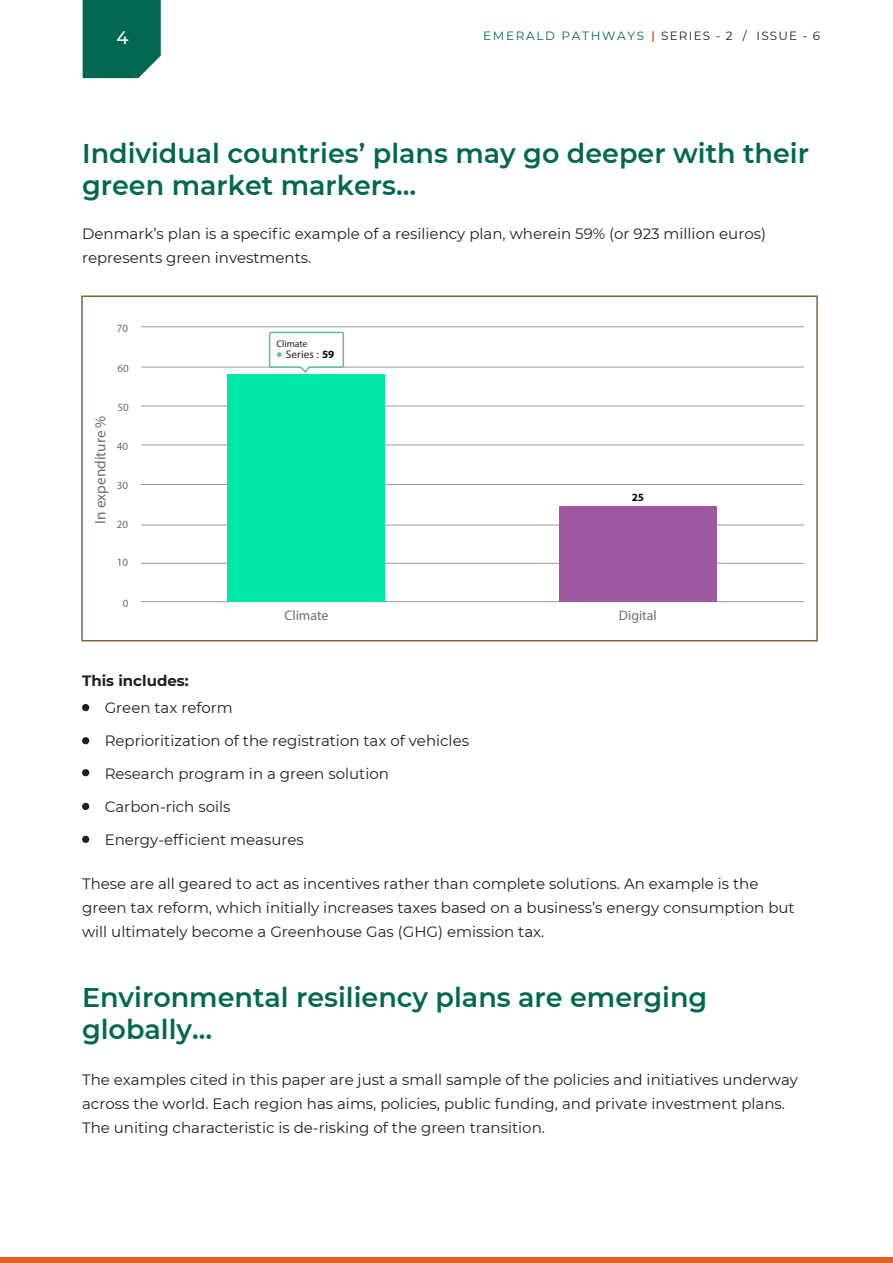
<style>
.page{position:relative;width:893px;height:1263px;background:#fff}
.page>*{position:absolute;margin:0;border:0;box-sizing:border-box;transform-origin:0 0}
.t1{font:600 27px/32.4px "Montserrat";color:#006851}
.t2{font:500 18px "Montserrat";color:#fff}
.t3{font:15.15px "Myriad Pro";color:#6d6e6e}
.t4{font:15px/24px "Montserrat";color:#221e20}
.t5{font:700 15px "Montserrat";color:#221e20}
.t6{font:13.8px "Myriad Pro";color:#6d6e6e}
.t7{font:12px "Montserrat";letter-spacing:.1em;color:#231f20}
.t8{font:12px "Montserrat";letter-spacing:.14em;color:#006851}
.t9{font:11.1px "Myriad Pro";color:#6d6e6e}
.t10{font:11.1px "Myriad Pro";letter-spacing:.01em;color:#231f20}
.t11{font:700 11.1px "Myriad Pro";color:#060808}
.t12{font:9.75px "Myriad Pro";color:#231f20}
.s1{font-weight:700;color:#060808}
</style>
<div class="page">
<div style="left:83px;top:0;width:78px;height:78px;background:#006851"></div>
<div style="left:0;top:1258px;width:893px;height:5px;background:#e66224"></div>
<svg style="left:652px;top:31px;width:2px;height:11px"></svg>
<div style="left:82px;top:704px;width:7px;height:7px;background:#221e20;border-radius:50%"></div>
<div style="left:82px;top:737px;width:7px;height:7px;background:#221e20;border-radius:50%"></div>
<div style="left:82px;top:769px;width:7px;height:7px;background:#221e20;border-radius:50%"></div>
<div style="left:82px;top:803px;width:7px;height:7px;background:#221e20;border-radius:50%"></div>
<div style="left:82px;top:836px;width:7px;height:7px;background:#221e20;border-radius:50%"></div>
<hr style="left:141px;top:601px;width:663px;height:1px;background:#9b9b9b">
<hr style="left:141px;top:563px;width:663px;height:1px;background:#9b9b9b">
<hr style="left:141px;top:525px;width:663px;height:1px;background:#9b9b9b">
<hr style="left:141px;top:484px;width:663px;height:1px;background:#9b9b9b">
<hr style="left:141px;top:444px;width:663px;height:1px;background:#9b9b9b">
<hr style="left:141px;top:406px;width:663px;height:1px;background:#9b9b9b">
<hr style="left:141px;top:367px;width:663px;height:1px;background:#9b9b9b">
<hr style="left:141px;top:326px;width:663px;height:1px;background:#9b9b9b">
<svg style="left:268px;top:331px;width:77px;height:42px"></svg>
<div style="left:559px;top:506px;width:157px;height:96px;background:#9e58a0"></div>
<div style="left:228px;top:374px;width:157px;height:228px;background:#00e8a8"></div>
<div style="left:81px;top:295px;width:737px;height:346px;border:2px solid #80652f"></div>
<p class="t2" style="left:115px;top:25px;width:14px">4</p>
<p class="t8" style="left:483px;top:28px;width:162px">EMERALD PATHWAYS</p>
<p class="t7" style="left:661px;top:28px;width:161px">SERIES - 2 / ISSUE - 6</p>
<h1 class="t1" style="left:82px;top:136px;width:728px">Individual countries’ plans may go deeper with their green market markers…</h1>
<p class="t4" style="left:82px;top:221px;width:685px">Denmark’s plan is a specific example of a resiliency plan, wherein 59% (or 923 million euros) represents green investments.</p>
<p class="t3" style="left:91px;top:524px;width:110px;rotate:-90deg">In expenditure %</p>
<p class="t9" style="left:117px;top:322px;width:13px">70</p>
<p class="t9" style="left:118px;top:361px;width:13px">60</p>
<p class="t9" style="left:118px;top:401px;width:13px">50</p>
<p class="t9" style="left:117px;top:439px;width:13px">40</p>
<p class="t9" style="left:117px;top:478px;width:13px">30</p>
<p class="t9" style="left:117px;top:517px;width:13px">20</p>
<p class="t9" style="left:117px;top:555px;width:13px">10</p>
<p class="t9" style="left:123px;top:597px;width:7px">0</p>
<p class="t5" style="left:82px;top:669px;width:108px">This includes:</p>
<p class="t12" style="left:277px;top:338px;width:32px">Climate</p>
<p class="t10" style="left:286px;top:348px;width:50px">Series : <span class="s1">59</span></p>
<p class="t6" style="left:284px;top:607px;width:46px">Climate</p>
<p class="t4" style="left:105px;top:695px;width:130px">Green tax reform</p>
<p class="t4" style="left:105px;top:728px;width:366px">Reprioritization of the registration tax of vehicles</p>
<p class="t4" style="left:105px;top:761px;width:286px">Research program in a green solution</p>
<p class="t4" style="left:105px;top:794px;width:127px">Carbon-rich soils</p>
<p class="t4" style="left:105px;top:827px;width:201px">Energy-efficient measures</p>
<p class="t11" style="left:632px;top:491px;width:14px">25</p>
<p class="t6" style="left:619px;top:607px;width:39px">Digital</p>
<p class="t4" style="left:82px;top:871px;width:714px">These are all geared to act as incentives rather than complete solutions. An example is the green tax reform, which initially increases taxes based on a business’s energy consumption but will ultimately become a Greenhouse Gas (GHG) emission tax.</p>
<h1 class="t1" style="left:82px;top:980px;width:627px">Environmental resiliency plans are emerging globally…</h1>
<p class="t4" style="left:82px;top:1067px;width:717px">The examples cited in this paper are just a small sample of the policies and initiatives underway across the world. Each region has aims, policies, public funding, and private investment plans.<br>The uniting characteristic is de-risking of the green transition.</p>
</div>
